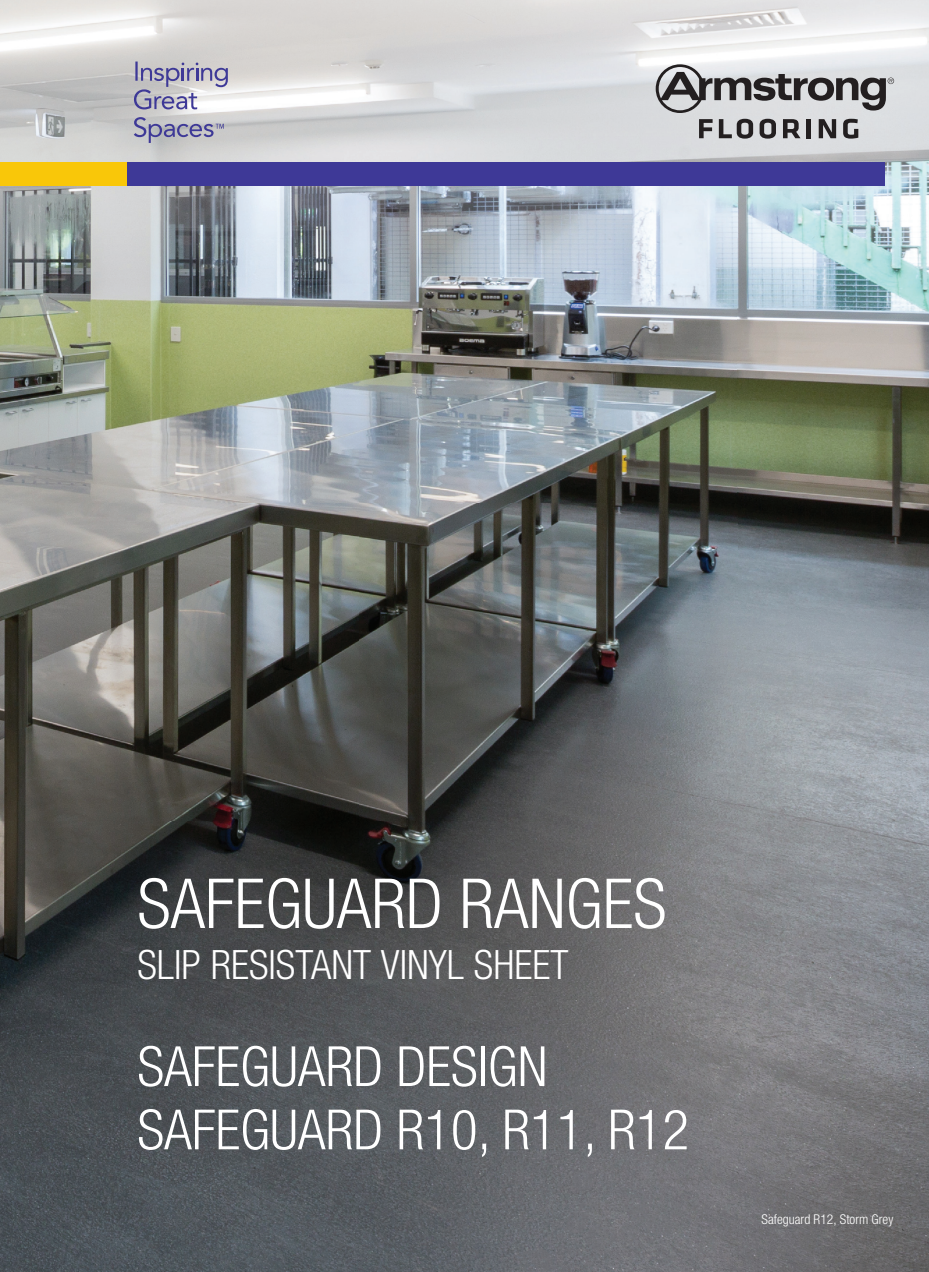
<style>
.page{position:relative;width:929px;height:1272px;background:#fff}
.page>*{position:absolute;margin:0;border:0;box-sizing:border-box;transform-origin:0 0}
.t1{font:300 condensed 69px "Helvetica Neue";color:#fff}
.t2{font:300 condensed 55.5px/63.3px "Helvetica Neue";color:#fff}
.t3{font:300 condensed 40.5px "Helvetica Neue";color:#fff}
.t4{font:300 condensed 13.5px "Helvetica Neue";color:#fff}
</style>
<div class="page">
<img style="left:0;top:0;width:928px;height:1272px">
<p class="t1" style="left:137px;top:879px;width:530px">SAFEGUARD RANGES</p>
<p class="t3" style="left:137px;top:950px;width:432px">SLIP RESISTANT VINYL SHEET</p>
<p class="t2" style="left:137px;top:1039px;width:553px">SAFEGUARD DESIGN<br>SAFEGUARD R10, R11, R12</p>
<p class="t4" style="left:761px;top:1214px;width:133px">Safeguard R12, Storm Grey</p>
</div>
